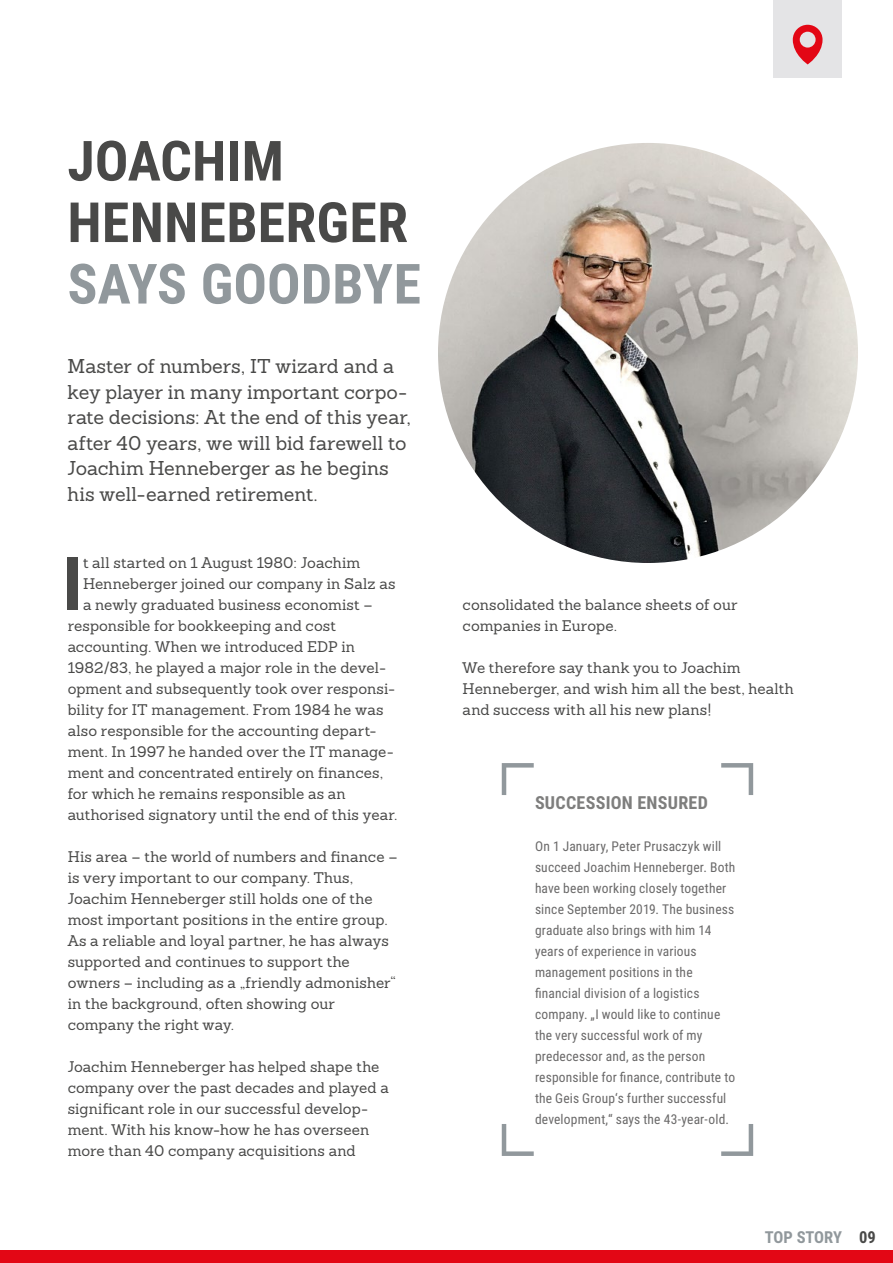
<style>
.page{position:relative;width:893px;height:1263px;background:#fff}
.page>*{position:absolute;margin:0;border:0;box-sizing:border-box;transform-origin:0 0}
.t1{font:700 74.1px "Roboto Condensed";color:#494948}
.t2{font:700 55.5px/61.5px "Roboto Condensed";letter-spacing:.005em;color:#494948}
.t3{font:700 55.5px "Roboto Condensed";color:#91989c}
.t4{font:19.5px/25.5px "Sanchez Slab";color:#494948}
.t5{font:700 18px "Roboto Condensed";letter-spacing:.015em;color:#7e7e7d}
.t6{font:700 16.5px "Roboto Condensed";color:#91989c}
.t7{font:15px/21px "Sanchez Slab";letter-spacing:.005em;color:#494948}
.t8{font:13.5px/21px "Roboto Condensed";letter-spacing:.01em;color:#6a6969}
.s1{color:#494948}
</style>
<div class="page">
<div style="left:0;top:1250px;width:893px;height:13px;background:#e30715"></div>
<svg style="left:502px;top:1124px;width:32px;height:32px"></svg>
<svg style="left:721px;top:1124px;width:32px;height:32px"></svg>
<svg style="left:502px;top:763px;width:32px;height:32px"></svg>
<svg style="left:721px;top:763px;width:32px;height:32px"></svg>
<img style="left:438px;top:143px;width:420px;height:420px;border-radius:210px">
<div style="left:773px;top:0;width:69px;height:77px;background:#e4e4e6"></div>
<svg style="left:793px;top:25px;width:29px;height:39px"></svg>
<h2 class="t2" style="left:67px;top:128px;width:342px">JOACHIM<br>HENNEBERGER</h2>
<h2 class="t3" style="left:67px;top:245px;width:355px">SAYS GOODBYE</h2>
<h3 class="t4" style="left:68px;top:353px;width:345px">Master of numbers, IT wizard and a key player in many important corpo&shy;rate decisions: At the end of this year, after 40 years, we will bid farewell to Joachim Henneberger as he begins his well-earned retirement.</h3>
<h1 class="t1" style="left:63px;top:531px;width:22px">I</h1>
<p class="t7" style="left:83px;top:552px;width:279px">t all started on 1 August 1980: Joachim</p>
<p class="t7" style="left:83px;top:573px;width:314px">Henneberger joined our company in Salz as</p>
<p class="t7" style="left:83px;top:594px;width:291px">a newly graduated business economist –</p>
<p class="t7" style="left:68px;top:615px;width:270px">responsible for bookkeeping and cost</p>
<p class="t7" style="left:68px;top:636px;width:289px">accounting. When we introduced EDP in</p>
<p class="t7" style="left:68px;top:657px;width:320px">1982/83, he played a major role in the devel-</p>
<p class="t7" style="left:68px;top:678px;width:329px">opment and subsequently took over responsi-</p>
<p class="t7" style="left:68px;top:699px;width:317px">bility for IT management. From 1984 he was</p>
<p class="t7" style="left:68px;top:720px;width:310px">also responsible for the accounting depart-</p>
<p class="t7" style="left:68px;top:741px;width:328px">ment. In 1997 he handed over the IT manage-</p>
<p class="t7" style="left:68px;top:762px;width:317px">ment and concentrated entirely on finances,</p>
<p class="t7" style="left:68px;top:783px;width:279px">for which he remains responsible as an</p>
<p class="t7" style="left:68px;top:804px;width:331px">authorised signatory until the end of this year.</p>
<p class="t7" style="left:68px;top:846px;width:331px">His area – the world of numbers and finance – is very important to our company. Thus, Joachim Henneberger still holds one of the most important positions in the entire group.<br>As a reliable and loyal partner, he has always supported and continues to support the owners – including as a „friendly admonisher“ in the background, often showing our company the right way.</p>
<p class="t7" style="left:68px;top:1056px;width:322px">Joachim Henneberger has helped shape the company over the past decades and played a significant role in our successful develop&shy;ment. With his know-how he has overseen more than 40 company acquisitions and</p>
<p class="t7" style="left:463px;top:594px;width:276px">consolidated the balance sheets of our companies in Europe.</p>
<p class="t7" style="left:463px;top:657px;width:332px">We therefore say thank you to Joachim<br>Henneberger, and wish him all the best, health and success with all his new plans!</p>
<p class="t5" style="left:535px;top:789px;width:174px">SUCCESSION ENSURED</p>
<p class="t8" style="left:535px;top:835px;width:202px">On 1 January, Peter Prusaczyk will succeed Joachim Henneberger. Both have been working closely together since September 2019. The business graduate also brings with him 14 years of experience in various management positions in the financial division of a logistics company. „I would like to continue the very successful work of my predecessor and, as the person responsible for finance, contribute to the Geis Group‘s further successful development,“ says the 43-year-old.</p>
<p class="t6" style="left:765px;top:1226px;width:113px">TOP STORY <span class="s1">09</span></p>
</div>
